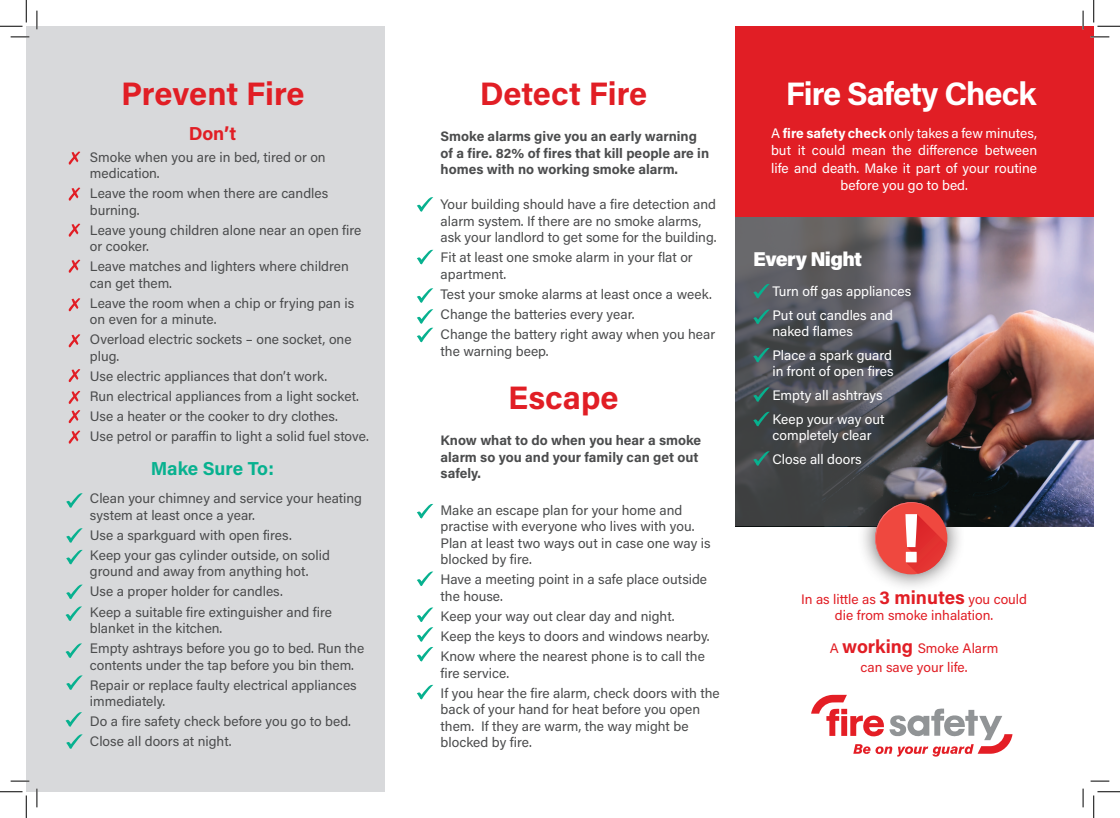
<style>
.page{position:relative;width:1120px;height:818px;background:#fff}
.page>*{position:absolute;margin:0;border:0;box-sizing:border-box;transform-origin:0 0}
.t1{font:700 32.5px "Acumin Pro";color:#e11e25}
.t2{font:700 32.5px "Acumin Pro";letter-spacing:-.03em;color:#fff}
.t3{font:900 20px "Acumin Pro";letter-spacing:-.03em;color:#fff}
.t4{font:700 18.75px "Acumin Pro";letter-spacing:-.01em;color:#07b18f}
.t5{font:700 18.75px "Acumin Pro";color:#e11e25}
.t6{font:13.75px/16.5px "Acumin Pro";color:#4b4c4d}
.t7{font:13.75px/23.6px "Acumin Pro";color:#fff}
.t8{font:700 13.75px/16.5px "Acumin Pro";color:#4b4c4d}
.t9{font:13.75px/16.2px "Acumin Pro";color:#e11e25;text-align:center}
.s1{font-weight:700}
.s2{font-weight:700;font-size:18.75px}
</style>
<div class="page">
<img style="left:964px;top:216px;width:129px;height:310px">
<div style="left:26px;top:26px;width:358px;height:766px;background:#d8d9db"></div>
<svg style="left:735px;top:216px;width:229px;height:310px;background:#59575d"></svg>
<svg style="left:753px;top:284px;width:16px;height:15px"></svg>
<svg style="left:753px;top:310px;width:16px;height:14px"></svg>
<svg style="left:753px;top:348px;width:16px;height:15px"></svg>
<svg style="left:753px;top:387px;width:16px;height:15px"></svg>
<svg style="left:753px;top:412px;width:16px;height:14px"></svg>
<svg style="left:753px;top:451px;width:16px;height:15px"></svg>
<div style="left:735px;top:26px;width:358px;height:190px;background:#e11e25"></div>
<svg style="left:811px;top:694px;width:202px;height:63px"></svg>
<div style="left:856px;top:484px;width:109px;height:109px;background:#231f20;opacity:.75"></div>
<svg style="left:874px;top:502px;width:72px;height:72px;background:#d45d59"></svg>
<svg style="left:69px;top:151px;width:11px;height:14px"></svg>
<svg style="left:69px;top:188px;width:11px;height:13px"></svg>
<svg style="left:69px;top:224px;width:11px;height:13px"></svg>
<svg style="left:69px;top:260px;width:11px;height:13px"></svg>
<svg style="left:69px;top:298px;width:11px;height:13px"></svg>
<svg style="left:69px;top:334px;width:11px;height:13px"></svg>
<svg style="left:69px;top:369px;width:11px;height:13px"></svg>
<svg style="left:69px;top:391px;width:11px;height:13px"></svg>
<svg style="left:69px;top:410px;width:11px;height:13px"></svg>
<svg style="left:69px;top:430px;width:11px;height:14px"></svg>
<svg style="left:66px;top:493px;width:17px;height:15px"></svg>
<svg style="left:417px;top:197px;width:16px;height:15px"></svg>
<svg style="left:417px;top:504px;width:16px;height:15px"></svg>
<svg style="left:417px;top:250px;width:16px;height:15px"></svg>
<svg style="left:417px;top:571px;width:16px;height:15px"></svg>
<svg style="left:417px;top:288px;width:16px;height:15px"></svg>
<svg style="left:417px;top:309px;width:16px;height:33px"></svg>
<svg style="left:417px;top:607px;width:16px;height:55px"></svg>
<svg style="left:417px;top:685px;width:16px;height:14px"></svg>
<svg style="left:66px;top:528px;width:17px;height:15px"></svg>
<svg style="left:66px;top:550px;width:17px;height:15px"></svg>
<svg style="left:66px;top:584px;width:17px;height:15px"></svg>
<svg style="left:65px;top:606px;width:17px;height:15px"></svg>
<svg style="left:65px;top:643px;width:17px;height:15px"></svg>
<svg style="left:66px;top:675px;width:17px;height:15px"></svg>
<svg style="left:65px;top:712px;width:17px;height:15px"></svg>
<svg style="left:66px;top:734px;width:17px;height:15px"></svg>
<svg style="left:11px;top:36px;width:18px;height:2px"></svg>
<svg style="left:1090px;top:36px;width:18px;height:2px"></svg>
<svg style="left:11px;top:780px;width:18px;height:2px"></svg>
<svg style="left:1090px;top:780px;width:18px;height:2px"></svg>
<svg style="left:36px;top:11px;width:2px;height:18px"></svg>
<svg style="left:36px;top:788px;width:2px;height:19px"></svg>
<svg style="left:1082px;top:11px;width:1px;height:18px"></svg>
<svg style="left:1082px;top:788px;width:1px;height:19px"></svg>
<svg style="left:0;top:0;width:27px;height:27px"></svg>
<svg style="left:0;top:791px;width:27px;height:27px"></svg>
<svg style="left:1093px;top:0;width:26px;height:27px"></svg>
<svg style="left:1093px;top:791px;width:26px;height:27px"></svg>
<h1 class="t1" style="left:121px;top:71px;width:185px">Prevent Fire</h1>
<h1 class="t1" style="left:479px;top:71px;width:169px">Detect Fire</h1>
<h3 class="t5" style="left:189px;top:120px;width:49px">Don’t</h3>
<p class="t6" style="left:90px;top:148px;width:237px">Smoke when you are in bed, tired or on medication.</p>
<p class="t6" style="left:90px;top:184px;width:240px">Leave the room when there are candles burning.</p>
<p class="t6" style="left:90px;top:221px;width:273px">Leave young children alone near an open fire or cooker.</p>
<p class="t6" style="left:90px;top:258px;width:260px">Leave matches and lighters where children can get them.</p>
<p class="t6" style="left:90px;top:294px;width:265px">Leave the room when a chip or frying pan is on even for a minute.</p>
<p class="t6" style="left:90px;top:331px;width:263px">Overload electric sockets – one socket, one plug.</p>
<p class="t6" style="left:90px;top:365px;width:280px;line-height:20px">Use electric appliances that don’t work.<br>Run electrical appliances from a light socket.<br>Use a heater or the cooker to dry clothes.<br>Use petrol or paraffin to light a solid fuel stove.</p>
<h3 class="t4" style="left:151px;top:455px;width:124px">Make Sure To:</h3>
<p class="t6" style="left:90px;top:490px;width:273px">Clean your chimney and service your heating system at least once a year.</p>
<p class="t6" style="left:90px;top:524px;width:241px;line-height:20px">Use a sparkguard with open fires.<br>Keep your gas cylinder outside, on solid</p>
<p class="t6" style="left:90px;top:561px;width:243px;line-height:20px">ground and away from anything hot.<br>Use a proper holder for candles.<br>Keep a suitable fire extinguisher and fire</p>
<p class="t6" style="left:90px;top:618px;width:276px;line-height:20px">blanket in the kitchen.<br>Empty ashtrays before you go to bed. Run the</p>
<p class="t6" style="left:90px;top:654px;width:268px;line-height:20px">contents under the tap before you bin them.<br>Repair or replace faulty electrical appliances</p>
<p class="t6" style="left:90px;top:691px;width:262px;line-height:20px">immediately.<br>Do a fire safety check before you go to bed.<br>Close all doors at night.</p>
<p class="t8" style="left:440px;top:128px;width:270px">Smoke alarms give you an early warning of a fire. 82% of fires that kill people are in homes with no working smoke alarm.</p>
<p class="t6" style="left:440px;top:196px;width:277px">Your building should have a fire detection and alarm system. If there are no smoke alarms, ask your landlord to get some for the building.</p>
<p class="t6" style="left:440px;top:249px;width:253px">Fit at least one smoke alarm in your flat or apartment.</p>
<p class="t6" style="left:440px;top:283px;width:276px;line-height:20px">Test your smoke alarms at least once a week.<br>Change the batteries every year.<br>Change the battery right away when you hear</p>
<p class="t6" style="left:440px;top:342px;width:110px">the warning beep.</p>
<h1 class="t1" style="left:508px;top:375px;width:112px">Escape</h1>
<p class="t8" style="left:440px;top:432px;width:262px">Know what to do when you hear a smoke alarm so you and your family can get out safely.</p>
<p class="t6" style="left:440px;top:501px;width:271px">Make an escape plan for your home and practise with everyone who lives with you.<br>Plan at least two ways out in case one way is blocked by fire.</p>
<p class="t6" style="left:440px;top:571px;width:268px">Have a meeting point in a safe place outside the house.</p>
<p class="t6" style="left:440px;top:605px;width:270px;line-height:20px">Keep your way out clear day and night.<br>Keep the keys to doors and windows nearby.<br>Know where the nearest phone is to call the</p>
<p class="t6" style="left:440px;top:662px;width:280px;line-height:20px">fire service.<br>If you hear the fire alarm, check doors with the</p>
<p class="t6" style="left:440px;top:700px;width:261px">back of your hand for heat before you open them. If they are warm, the way might be blocked by fire.</p>
<h1 class="t2" style="left:785px;top:71px;width:252px">Fire Safety Check</h1>
<p class="t7" style="left:770px;top:123px;width:267px;line-height:17.5px;text-align:center">A <span class="s1">fire safety check</span> only takes a few minutes, but it could mean the difference between life and death. Make it part of your routine before you go to bed.</p>
<h2 class="t3" style="left:753px;top:245px;width:110px">Every Night</h2>
<p class="t7" style="left:772px;top:279px;width:140px">Turn off gas appliances<br>Put out candles and</p>
<p class="t7" style="left:772px;top:319px;width:121px">naked flames<br>Place a spark guard</p>
<p class="t7" style="left:772px;top:359px;width:122px">in front of open fires<br>Empty all ashtrays<br>Keep your way out</p>
<p class="t7" style="left:772px;top:423px;width:101px">completely clear<br>Close all doors</p>
<p class="t9" style="left:800px;top:590px;width:227px">In as little as <span class="s2">3 minutes</span> you could die from smoke inhalation.</p>
<p class="t9" style="left:829px;top:638px;width:170px;line-height:18.8px">A <span class="s2">working</span> Smoke Alarm can save your life.</p>
</div>
